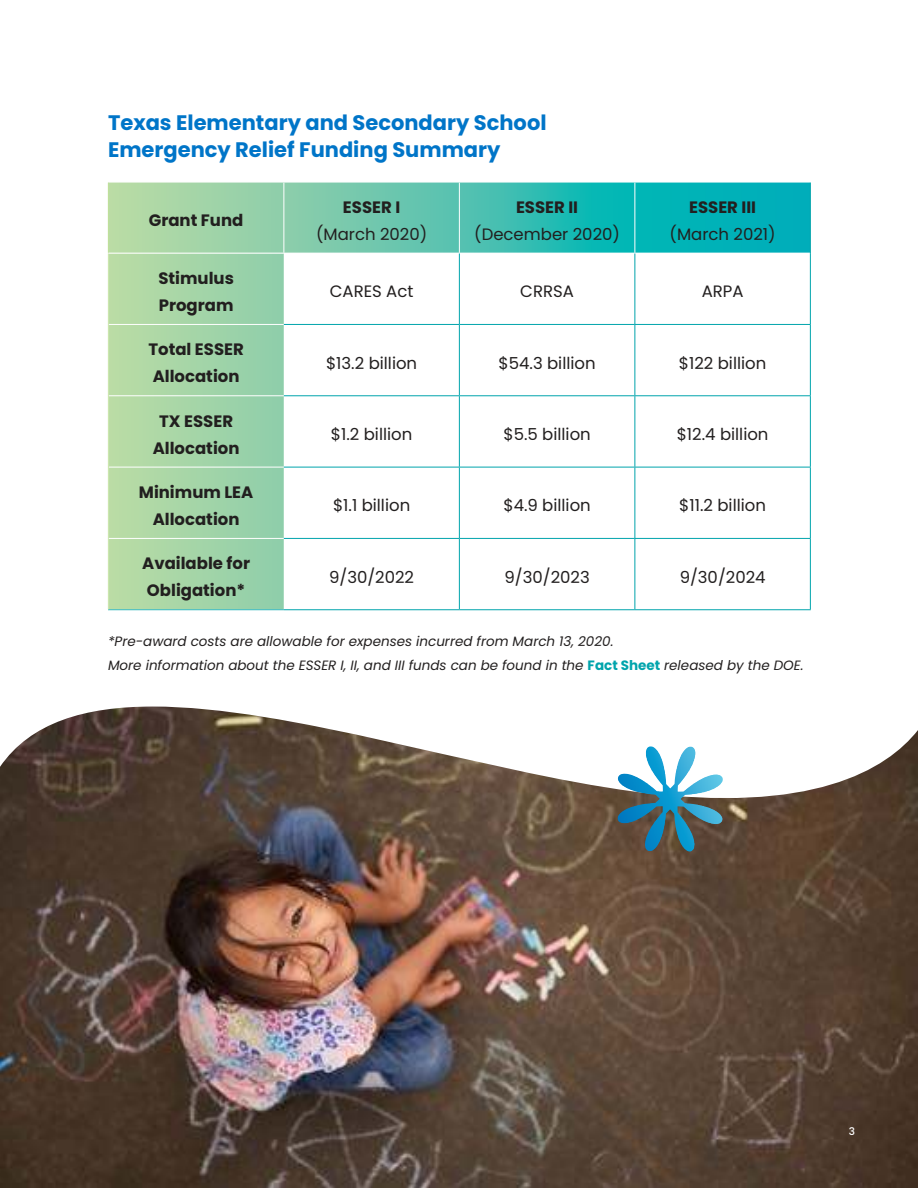
<style>
.page{position:relative;width:918px;height:1188px;background:#fff}
.page>*{position:absolute;margin:0;border:0;box-sizing:border-box;transform-origin:0 0}
.t1{font:700 21px/27px "Poppins";color:#0075c8}
.t2{font:16.5px "Poppins";color:#221f1f}
.t3{font:700 16.5px/27px "Poppins";color:#221f1f}
.t4{font:italic 13.5px/24px "Poppins";color:#221f1f}
.t5{font:500 10.5px "Poppins";color:#fff}
.s1{font-weight:700;font-style:normal;color:#00a4ac}
</style>
<div class="page">
<img style="left:0;top:707px;width:918px;height:481px">
<img style="left:109px;top:183px;width:701px;height:70px">
<img style="left:109px;top:254px;width:175px;height:355px">
<hr style="left:109px;top:324px;width:175px;height:1px;background:#fff">
<hr style="left:109px;top:395px;width:175px;height:1px;background:#fff">
<hr style="left:109px;top:467px;width:175px;height:1px;background:#fff">
<hr style="left:109px;top:538px;width:175px;height:1px;background:#fff">
<hr style="left:284px;top:183px;width:1px;height:70px;background:#fff">
<hr style="left:459px;top:183px;width:1px;height:70px;background:#fff">
<hr style="left:634px;top:183px;width:1px;height:70px;background:#fff">
<hr style="left:108px;top:609px;width:176px;height:1px;background:#33b7bd">
<hr style="left:459px;top:254px;width:1px;height:70px;background:#00a4ac">
<hr style="left:634px;top:254px;width:1px;height:70px;background:#00a4ac">
<hr style="left:284px;top:324px;width:175px;height:1px;background:#00a4ac">
<hr style="left:459px;top:324px;width:176px;height:1px;background:#00a4ac">
<hr style="left:459px;top:325px;width:1px;height:70px;background:#00a4ac">
<hr style="left:635px;top:324px;width:176px;height:1px;background:#00a4ac">
<hr style="left:634px;top:325px;width:1px;height:70px;background:#00a4ac">
<hr style="left:284px;top:395px;width:175px;height:1px;background:#00a4ac">
<hr style="left:459px;top:395px;width:176px;height:1px;background:#00a4ac">
<hr style="left:459px;top:396px;width:1px;height:71px;background:#00a4ac">
<hr style="left:635px;top:395px;width:176px;height:1px;background:#00a4ac">
<hr style="left:634px;top:396px;width:1px;height:71px;background:#00a4ac">
<hr style="left:284px;top:467px;width:175px;height:1px;background:#00a4ac">
<hr style="left:459px;top:467px;width:176px;height:1px;background:#00a4ac">
<hr style="left:459px;top:467px;width:1px;height:71px;background:#00a4ac">
<hr style="left:635px;top:467px;width:176px;height:1px;background:#00a4ac">
<hr style="left:634px;top:467px;width:1px;height:71px;background:#00a4ac">
<hr style="left:284px;top:538px;width:175px;height:1px;background:#00a4ac">
<hr style="left:459px;top:538px;width:176px;height:1px;background:#00a4ac">
<hr style="left:459px;top:539px;width:1px;height:70px;background:#00a4ac">
<hr style="left:635px;top:538px;width:176px;height:1px;background:#00a4ac">
<hr style="left:634px;top:539px;width:1px;height:70px;background:#00a4ac">
<hr style="left:810px;top:183px;width:1px;height:70px;background:#00a4ac">
<hr style="left:810px;top:253px;width:1px;height:71px;background:#00a4ac">
<hr style="left:810px;top:325px;width:1px;height:70px;background:#00a4ac">
<hr style="left:810px;top:396px;width:1px;height:71px;background:#00a4ac">
<hr style="left:810px;top:467px;width:1px;height:71px;background:#00a4ac">
<hr style="left:810px;top:539px;width:1px;height:70px;background:#00a4ac">
<hr style="left:284px;top:609px;width:175px;height:1px;background:#00a4ac">
<hr style="left:459px;top:609px;width:176px;height:1px;background:#00a4ac">
<hr style="left:635px;top:609px;width:176px;height:1px;background:#00a4ac">
<hr style="left:108px;top:183px;width:1px;height:70px;background:#bade93">
<hr style="left:108px;top:254px;width:1px;height:70px;background:#c8e5a8">
<hr style="left:108px;top:324px;width:1px;height:72px;background:#c8e5a8">
<hr style="left:108px;top:396px;width:1px;height:71px;background:#c8e5a8">
<hr style="left:108px;top:467px;width:1px;height:71px;background:#c8e5a8">
<hr style="left:108px;top:538px;width:1px;height:71px;background:#c8e5a8">
<img style="left:617px;top:746px;width:71px;height:106px">
<p class="t1" style="left:108px;top:109px;width:440px">Texas Elementary and Secondary School<br>Emergency Relief Funding Summary</p>
<p class="t3" style="left:149px;top:207px;width:96px">Grant Fund</p>
<p class="t3" style="left:343px;top:194px;width:59px">ESSER I</p>
<p class="t2" style="left:316px;top:224px;width:113px">(March 2020)</p>
<p class="t3" style="left:516px;top:194px;width:64px">ESSER II</p>
<p class="t2" style="left:474px;top:224px;width:147px">(December 2020)</p>
<p class="t3" style="left:689px;top:194px;width:69px">ESSER III</p>
<p class="t2" style="left:670px;top:224px;width:108px">(March 2021)</p>
<p class="t3" style="left:158px;top:265px;width:77px">Stimulus<br>Program</p>
<p class="t3" style="left:148px;top:336px;width:97px">Total ESSER<br>Allocation</p>
<p class="t3" style="left:153px;top:408px;width:88px;text-align:center">TX ESSER<br>Allocation</p>
<p class="t3" style="left:139px;top:479px;width:116px;text-align:center">Minimum LEA<br>Allocation</p>
<p class="t2" style="left:330px;top:282px;width:85px">CARES Act</p>
<p class="t2" style="left:520px;top:282px;width:55px">CRRSA</p>
<p class="t2" style="left:702px;top:282px;width:43px">ARPA</p>
<p class="t2" style="left:326px;top:353px;width:93px">$13.2 billion</p>
<p class="t2" style="left:499px;top:353px;width:99px">$54.3 billion</p>
<p class="t2" style="left:679px;top:353px;width:89px">$122 billion</p>
<p class="t2" style="left:331px;top:425px;width:83px">$1.2 billion</p>
<p class="t2" style="left:503px;top:425px;width:89px">$5.5 billion</p>
<p class="t2" style="left:677px;top:425px;width:93px">$12.4 billion</p>
<p class="t2" style="left:333px;top:496px;width:79px">$1.1 billion</p>
<p class="t2" style="left:503px;top:496px;width:89px">$4.9 billion</p>
<p class="t2" style="left:679px;top:496px;width:88px">$11.2 billion</p>
<p class="t3" style="left:142px;top:550px;width:109px">Available for<br>Obligation*</p>
<p class="t2" style="left:329px;top:567px;width:87px">9/30/2022</p>
<p class="t2" style="left:505px;top:567px;width:87px">9/30/2023</p>
<p class="t2" style="left:680px;top:567px;width:87px">9/30/2024</p>
<p class="t4" style="left:108px;top:631px;width:697px">*Pre-award costs are allowable for expenses incurred from March 13, 2020.<br>More information about the ESSER I, II, and III funds can be found in the <span class="s1">Fact Sheet</span> released by the DOE.</p>
<p class="t5" style="left:849px;top:1127px;width:8px">3</p>
</div>
